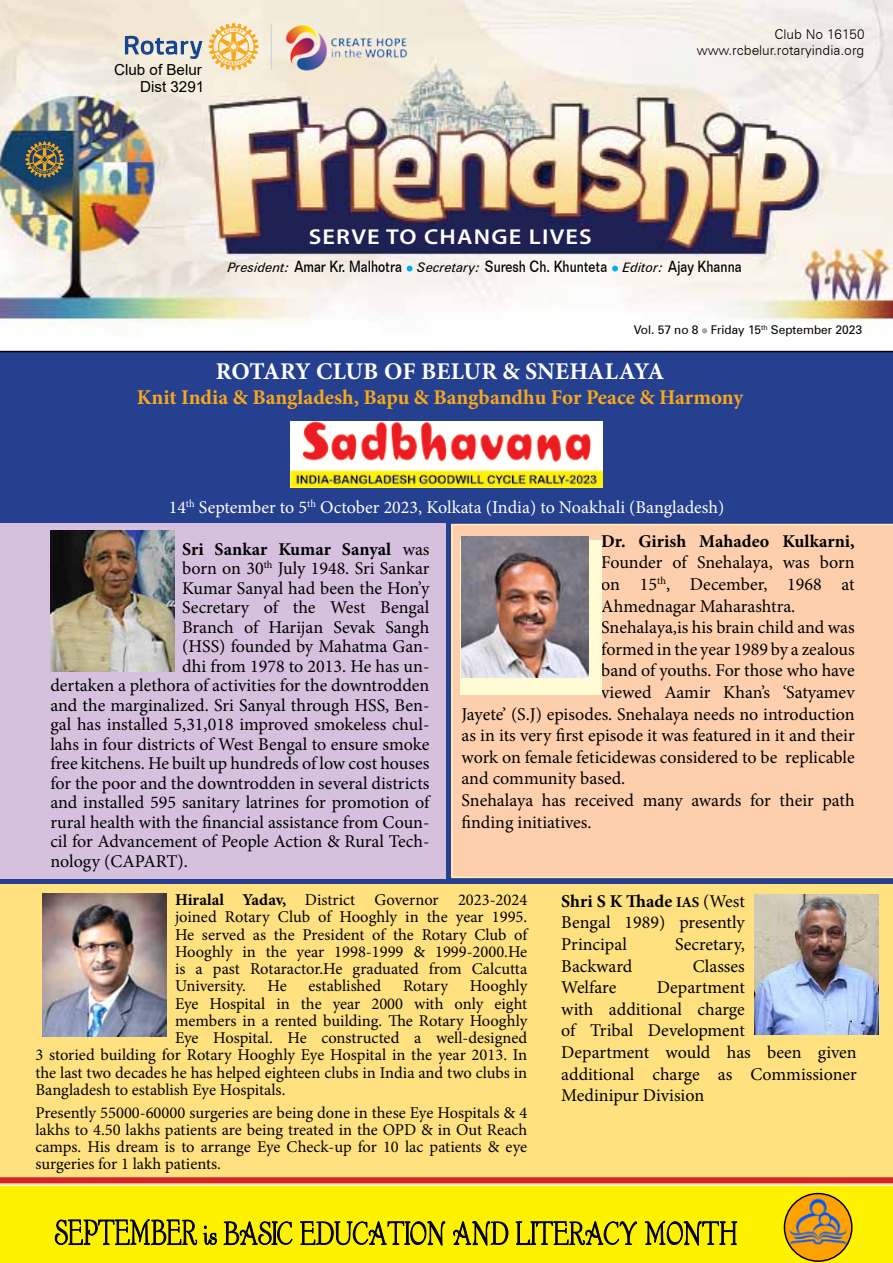
<style>
.page{position:relative;width:893px;height:1263px;background:#fff}
.page>*{position:absolute;margin:0;border:0;box-sizing:border-box;transform-origin:0 0}
.t1{font:700 24px "Minion Pro";letter-spacing:.005em;color:#fff}
.t2{font:600 21.6px "Myriad Pro";letter-spacing:.05em;color:#fff;scale:1.13 1}
.t3{font:700 21px "Minion Pro";letter-spacing:-.005em;color:#f7a81c}
.t4{font:18px/21.6px "Minion Pro";color:#000;text-align:justify}
.t5{font:18px "Minion Pro";color:#fff}
.t6{font:700 18px "Minion Pro";color:#000}
.t7{font:16.5px/17.2px "Minion Pro";color:#000;text-align:justify}
.t8{font:500 15.75px "Folio BT";color:#000;scale:.8 1}
.t9{font:15.15px/16.4px "Arial";color:#000;text-align:right}
.t10{font:300 13.5px/16.5px "Zurich BT";color:#000;text-align:right}
.t11{font:12px "Zurich BT";color:#000}
.s1{font-family:"Zurich BT";font-weight:400;font-style:italic;font-size:13.05px}
.s2{font-weight:400}
.s3{font-weight:700}
.s4{font-weight:700;font-size:15px}
</style>
<div class="page">
<div style="left:0;top:351px;width:893px;height:533px;background:#25408f"></div>
<div style="left:0;top:884px;width:893px;height:300px;background:#ffe180"></div>
<div style="left:451px;top:524px;width:442px;height:354px;background:#fdcfad"></div>
<div style="left:0;top:523px;width:446px;height:355px;background:#d5c0dd"></div>
<div style="left:0;top:1177px;width:893px;height:6px;background:#d2232a"></div>
<img style="left:0;top:0;width:893px;height:332px">
<svg style="left:702px;top:328px;width:5px;height:6px"></svg>
<svg style="left:407px;top:266px;width:6px;height:5px"></svg>
<svg style="left:612px;top:266px;width:6px;height:5px"></svg>
<svg style="left:25px;top:141px;width:39px;height:37px"></svg>
<img style="left:284px;top:24px;width:125px;height:47px">
<svg style="left:125px;top:36px;width:77px;height:23px;background:#a7b1be"></svg>
<svg style="left:208px;top:23px;width:51px;height:47px;background:#f6d292"></svg>
<hr style="left:271px;top:24px;width:1px;height:46px;background:#d1d3d4">
<div style="left:0;top:1186px;width:893px;height:77px;background:#fff200"></div>
<svg style="left:203px;top:1177px;width:535px;height:69px"></svg>
<svg style="left:55px;top:1219px;width:142px;height:27px"></svg>
<img style="left:784px;top:1193px;width:68px;height:68px;border-radius:34px">
<div style="left:784px;top:1193px;width:69px;height:69px;border:2px solid #000;border-radius:50%"></div>
<img style="left:755px;top:895px;width:123px;height:139px">
<img style="left:43px;top:893px;width:123px;height:143px">
<div style="left:460px;top:541px;width:141px;height:154px;background:#fffcd5"></div>
<img style="left:462px;top:537px;width:127px;height:141px">
<img style="left:51px;top:531px;width:123px;height:141px">
<img style="left:291px;top:421px;width:311px;height:66px">
<p class="t9" style="left:114px;top:62px;width:92px">Club of Belur<br>Dist 3291</p>
<p class="t10" style="left:697px;top:26px;width:169px">Club No 16150 www.rcbelur.rotaryindia.org</p>
<p class="t2" style="left:309px;top:222px;width:252px">SERVE TO CHANGE LIVES</p>
<p class="t8" style="left:228px;top:256px;width:644px"><span class="s1">President:</span> Amar Kr. Malhotra <span class="s1">Secretary:</span> Suresh Ch. Khunteta <span class="s1">Editor:</span> Ajay Khanna</p>
<p class="t11" style="left:634px;top:322px;width:230px">Vol. 57 no 8 Friday 15<sup>th</sup> September 2023</p>
<h1 class="t1" style="left:216px;top:354px;width:65px">Rotary</h1>
<h1 class="t1" style="left:316px;top:354px;width:319px">Club of Belur &amp; Snehalaya</h1>
<p class="t3" style="left:137px;top:383px;width:608px">Knit India &amp; Bangladesh, Bapu &amp; Bangbandhu For Peace &amp; Harmony</p>
<p class="t5" style="left:169px;top:495px;width:557px">14<sup>th</sup> September to 5<sup>th</sup> October 2023, Kolkata (India) to Noakhali (Bangladesh)</p>
<p class="t6" style="left:182px;top:536px;width:249px">Sri Sankar Kumar Sanyal <span class="s2">was</span></p>
<p class="t4" style="left:182px;top:558px;width:249px">born on 30<sup>th</sup> July 1948. Sri Sankar</p>
<p class="t4" style="left:182px;top:577px;width:249px">Kumar Sanyal had been the Hon’y</p>
<p class="t4" style="left:182px;top:597px;width:249px">Secretary of the West Bengal</p>
<p class="t4" style="left:182px;top:616px;width:249px">Branch of Harijan Sevak Sangh</p>
<p class="t4" style="left:182px;top:636px;width:249px">(HSS) founded by Mahatma Gan-</p>
<p class="t4" style="left:182px;top:655px;width:249px">dhi from 1978 to 2013. He has un-</p>
<p class="t4" style="left:50px;top:675px;width:381px">dertaken a plethora of activities for the downtrodden</p>
<p class="t4" style="left:50px;top:694px;width:381px">and the marginalized. Sri Sanyal through HSS, Ben-</p>
<p class="t4" style="left:50px;top:714px;width:381px">gal has installed 5,31,018 improved smokeless chul-</p>
<p class="t4" style="left:50px;top:733px;width:381px">lahs in four districts of West Bengal to ensure smoke</p>
<p class="t4" style="left:50px;top:753px;width:381px">free kitchens. He built up hundreds of low cost houses</p>
<p class="t4" style="left:50px;top:772px;width:381px">for the poor and the downtrodden in several districts</p>
<p class="t4" style="left:50px;top:792px;width:381px">and installed 595 sanitary latrines for promotion of</p>
<p class="t4" style="left:50px;top:811px;width:381px">rural health with the financial assistance from Coun-</p>
<p class="t4" style="left:50px;top:831px;width:381px">cil for Advancement of People Action &amp; Rural Tech-</p>
<p class="t4" style="left:50px;top:850px;width:139px">nology (CAPART).</p>
<p class="t6" style="left:601px;top:528px;width:255px">Dr. Girish Mahadeo Kulkarni,</p>
<p class="t4" style="left:601px;top:552px;width:255px">Founder of Snehalaya, was born</p>
<p class="t4" style="left:601px;top:573px;width:255px">on 15<sup>th</sup>, December, 1968 at</p>
<p class="t4" style="left:601px;top:595px;width:196px">Ahmednagar Maharashtra.</p>
<p class="t4" style="left:601px;top:617px;width:255px">Snehalaya,is his brain child and was</p>
<p class="t4" style="left:601px;top:638px;width:255px">formed in the year 1989 by a zealous</p>
<p class="t4" style="left:601px;top:660px;width:255px">band of youths. For those who have</p>
<p class="t4" style="left:601px;top:681px;width:255px">viewed Aamir Khan’s ‘Satyamev</p>
<p class="t4" style="left:462px;top:703px;width:395px">Jayete’ (S.J) episodes. Snehalaya needs no introduction</p>
<p class="t4" style="left:462px;top:725px;width:395px">as in its very first episode it was featured in it and their</p>
<p class="t4" style="left:462px;top:746px;width:395px">work on female feticidewas considered to be replicable</p>
<p class="t4" style="left:462px;top:768px;width:165px">and community based.</p>
<p class="t4" style="left:462px;top:789px;width:395px">Snehalaya has received many awards for their path</p>
<p class="t4" style="left:462px;top:811px;width:132px">finding initiatives.</p>
<p class="t7" style="left:175px;top:891px;width:354px"><span class="s3">Hiralal Yadav,</span> District Governor 2023-2024 joined Rotary Club of Hooghly in the year 1995.<br>He served as the President of the Rotary Club of Hooghly in the year 1998-1999 &amp; 1999-2000.He is a past Rotaractor.He graduated from Calcutta University.</p>
<p class="t7" style="left:268px;top:977px;width:21px">He</p>
<p class="t7" style="left:309px;top:977px;width:74px">established</p>
<p class="t7" style="left:403px;top:977px;width:46px">Rotary</p>
<p class="t7" style="left:470px;top:977px;width:59px">Hooghly</p>
<p class="t7" style="left:175px;top:995px;width:354px">Eye Hospital in the year 2000 with only eight</p>
<p class="t7" style="left:175px;top:1012px;width:354px">members in a rented building. The Rotary Hooghly</p>
<p class="t7" style="left:175px;top:1029px;width:354px">Eye Hospital. He constructed a well-designed</p>
<p class="t7" style="left:35px;top:1046px;width:493px">3 storied building for Rotary Hooghly Eye Hospital in the year 2013. In</p>
<p class="t7" style="left:35px;top:1064px;width:493px">the last two decades he has helped eighteen clubs in India and two clubs in</p>
<p class="t7" style="left:35px;top:1081px;width:252px">Bangladesh to establish Eye Hospitals.</p>
<p class="t7" style="left:35px;top:1104px;width:493px">Presently 55000-60000 surgeries are being done in these Eye Hospitals &amp; 4 lakhs to 4.50 lakhs patients are being treated in the OPD &amp; in Out Reach camps. His dream is to arrange Eye Check-up for 10 lac patients &amp; eye surgeries for 1 lakh patients.</p>
<p class="t4" style="left:561px;top:890px;width:185px"><span class="s3">Shri S K Thade</span> <span class="s4">IAS</span> (West Bengal 1989) presently Principal</p>
<p class="t4" style="left:675px;top:933px;width:71px">Secretary,</p>
<p class="t4" style="left:561px;top:955px;width:73px">Backward</p>
<p class="t4" style="left:693px;top:955px;width:54px">Classes</p>
<p class="t4" style="left:561px;top:977px;width:57px">Welfare</p>
<p class="t4" style="left:561px;top:977px;width:297px;text-align:left;text-indent:96px">Department<br>with additional charge<br>of Tribal Development<br>Department would has been given additional charge as Commissioner<br>Medinipur Division</p>
</div>
